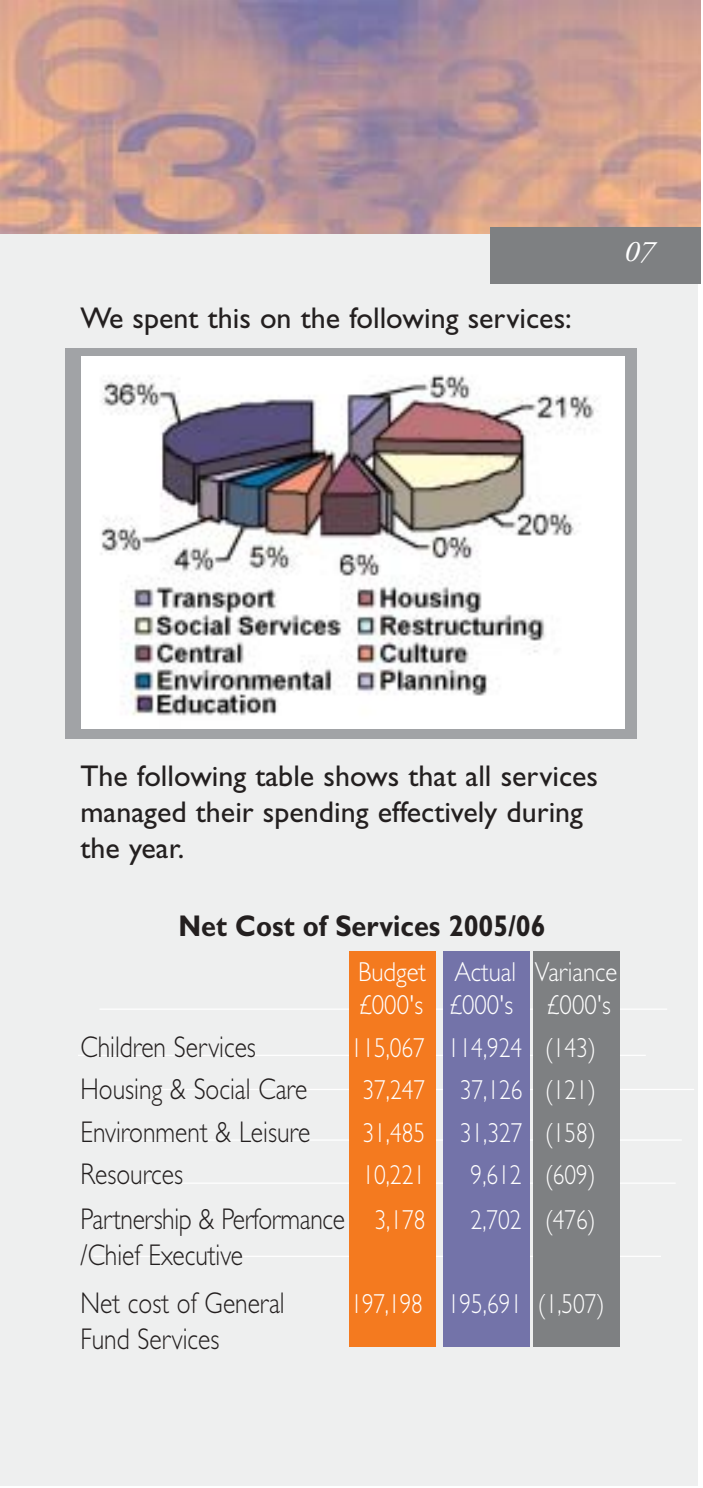
<style>
.page{position:relative;width:703px;height:1488px;background:#fff}
.page>*{position:absolute;margin:0;border:0;box-sizing:border-box;transform-origin:0 0}
.t1{font:300 30px/47.2px "Gill Sans";color:#231f1f;scale:.85 1}
.t2{font:30px/36px "Gill Sans";color:#231f1f}
.t3{font:700 30px "Gill Sans";color:#231f1f;scale:.9 1}
.t4{font:italic 30px "Adobe Garamond";color:#fff}
.t5{font:300 27.5px "Gill Sans";color:#fff;scale:.85 1}
.t6{font:300 27.5px/33px "Gill Sans";color:#fff;scale:.9 1}
.s1{font-size:27.5px;color:#fff}
</style>
<div class="page">
<div style="left:0;top:220px;width:697px;height:1265px;background:#eeefef"></div>
<img style="left:0;top:0;width:700px;height:234px">
<div style="left:490px;top:227px;width:210px;height:56px;background:#7e8082"></div>
<hr style="left:78px;top:1054px;width:567px;height:2px;background:#fff">
<hr style="left:99px;top:1008px;width:568px;height:1px;background:#fff">
<hr style="left:126px;top:1088px;width:568px;height:2px;background:#fff">
<hr style="left:108px;top:1182px;width:567px;height:1px;background:#fff">
<hr style="left:114px;top:1139px;width:567px;height:1px;background:#fff">
<hr style="left:93px;top:1255px;width:568px;height:2px;background:#fff">
<div style="left:65px;top:348px;width:572px;height:391px;background:#a1a3a6"></div>
<img style="left:81px;top:356px;width:543px;height:372px">
<div style="left:443px;top:951px;width:86px;height:395px;background:#7373a9"></div>
<div style="left:533px;top:951px;width:87px;height:395px;background:#7e8082"></div>
<div style="left:349px;top:951px;width:86px;height:395px;background:#f47a1f"></div>
<p class="t2" style="left:80px;top:303px;width:492px">We spent this on the following services:</p>
<p class="t4" style="left:624px;top:239px;width:31px">07</p>
<p class="t2" style="left:80px;top:761px;width:519px">The following table shows that all services managed their spending effectively during the year.</p>
<p class="t3" style="left:178px;top:915px;width:410px">Net Cost of Services 2005/06</p>
<p class="t6" style="left:358px;top:958px;width:289px">Budget Actual Variance £000's £000's £000's</p>
<p class="t1" style="left:80px;top:1026px;width:208px">Children Services</p>
<p class="t5" style="left:350px;top:1038px;width:290px">115,067 114,924 (143)</p>
<p class="t1" style="left:80px;top:1069px;width:268px">Housing &amp; Social Care</p>
<p class="t5" style="left:362px;top:1080px;width:75px">37,247</p>
<p class="t5" style="left:460px;top:1080px;width:161px">37,126 (121)</p>
<p class="t1" style="left:80px;top:1111px;width:272px">Environment &amp; Leisure</p>
<p class="t5" style="left:362px;top:1123px;width:75px">31,485</p>
<p class="t5" style="left:460px;top:1123px;width:161px">31,327 (158)</p>
<p class="t1" style="left:80px;top:1154px;width:122px">Resources</p>
<p class="t5" style="left:362px;top:1165px;width:75px">10,221</p>
<p class="t5" style="left:470px;top:1165px;width:149px">9,612 (609)</p>
<p class="t1" style="left:80px;top:1198px;width:407px">Partnership &amp; Performance <span class="s1">3,178</span></p>
<p class="t5" style="left:470px;top:1210px;width:149px">2,702 (476)</p>
<p class="t1" style="left:80px;top:1234px;width:242px">/Chief Executive<br>Net cost of General</p>
<p class="t5" style="left:350px;top:1293px;width:300px">197,198 195,691 (1,507)</p>
<p class="t1" style="left:80px;top:1318px;width:165px">Fund Services</p>
</div>
